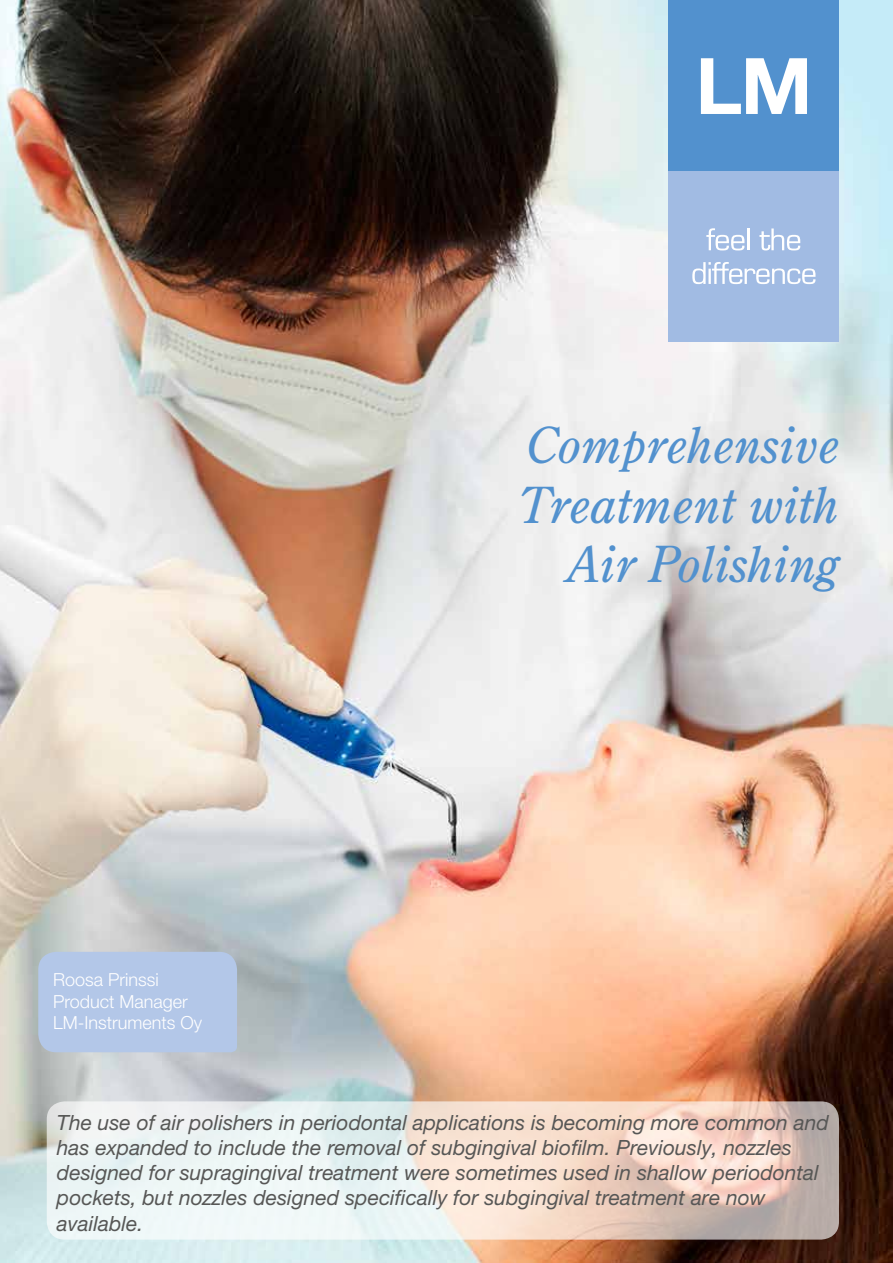
<style>
.page{position:relative;width:893px;height:1263px;background:#fff}
.page>*{position:absolute;margin:0;border:0;box-sizing:border-box;transform-origin:0 0}
.t1{font:italic 49.5px/59.4px "Century Old Style Std";color:#5291ce;text-align:right}
.t2{font:italic 21px/25.2px "Helvetica Neue LT Pro";color:#575756}
.t3{font:300 18px/21.6px "Helvetica Neue LT Pro";color:#fff}
</style>
<div class="page">
<img style="left:0;top:0;width:893px;height:1263px">
<svg style="left:47px;top:1101px;width:792px;height:138px"></svg>
<div style="left:669px;top:1px;width:170px;height:170px;background:#5291ce"></div>
<div style="left:669px;top:171px;width:170px;height:170px;background:#a1bbe3"></div>
<svg style="left:701px;top:58px;width:106px;height:56px"></svg>
<svg style="left:692px;top:262px;width:123px;height:22px"></svg>
<svg style="left:706px;top:228px;width:95px;height:23px"></svg>
<div style="left:38px;top:952px;width:199px;height:100px;background:#b3c7e8"></div>
<p class="t3" style="left:53px;top:968px;width:150px">Roosa Prinssi<br>Product Manager<br>LM-Instruments Oy</p>
<h1 class="t1" style="left:518px;top:415px;width:322px">Comprehensive<br>Treatment with<br>Air Polishing</h1>
<p class="t2" style="left:57px;top:1109px;width:773px">The use of air polishers in periodontal applications is becoming more common and has expanded to include the removal of subgingival biofilm. Previously, nozzles designed for supragingival treatment were sometimes used in shallow periodontal pockets, but nozzles designed specifically for subgingival treatment are now available.</p>
</div>
